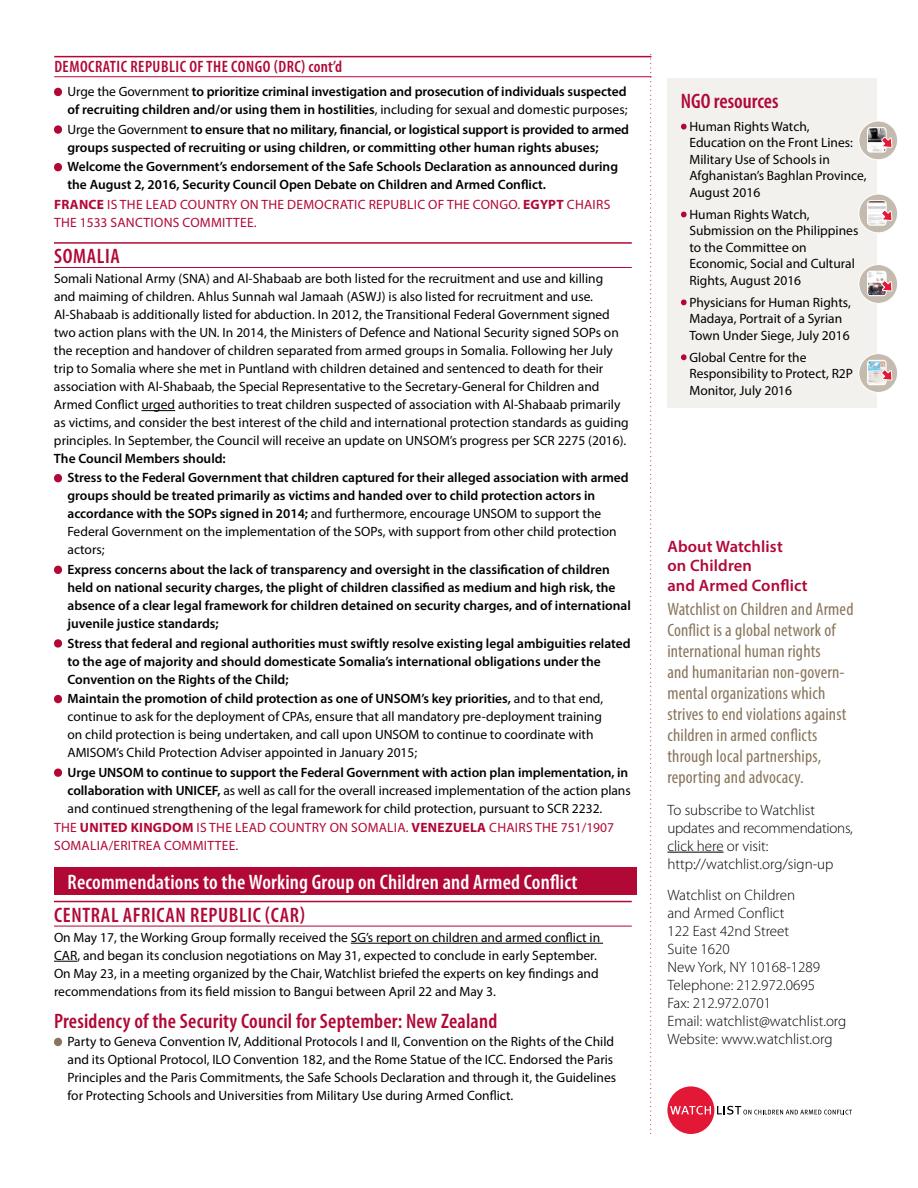
<style>
.page{position:relative;width:918px;height:1188px;background:#fff}
.page>*{position:absolute;margin:0;border:0;box-sizing:border-box;transform-origin:0 0}
.t1{font:600 condensed 21px "Myriad Pro";letter-spacing:.01em;color:#fff}
.t2{font:600 condensed 21px "Myriad Pro";letter-spacing:.01em;color:#b10836}
.t3{font:600 condensed 21px "Myriad Pro";letter-spacing:.03em;color:#b10836}
.t4{font:condensed 18px/21px "Myriad Pro";letter-spacing:.01em;color:#88755b}
.t5{font:600 16.5px/19.5px "Myriad Pro";letter-spacing:.01em;color:#b10836}
.t6{font:600 condensed 16.5px "Myriad Pro";letter-spacing:.03em;color:#b10836}
.t7{font:300 15px/18px "Myriad Pro";color:#000}
.t8{font:13.5px/18px "Myriad Pro";color:#000}
.t9{font:600 13.5px/18px "Myriad Pro";color:#000}
.t10{font:13.5px/18px "Myriad Pro";letter-spacing:.02em;color:#b10836}
.s1{font-weight:400}
.s2{font-weight:700}
.s3{font-weight:600}
</style>
<div class="page">
<div style="left:667px;top:1086px;width:47px;height:48px;background:#e31837;border-radius:50%"></div>
<svg style="left:670px;top:1106px;width:41px;height:9px"></svg>
<svg style="left:717px;top:1106px;width:135px;height:9px"></svg>
<hr style="left:667px;top:852px;width:57px;height:1px;background:#000">
<svg style="left:650px;top:55px;width:1px;height:1079px"></svg>
<div style="left:667px;top:78px;width:210px;height:330px;background:#f3f1ee"></div>
<svg style="left:681px;top:124px;width:6px;height:6px"></svg>
<svg style="left:681px;top:212px;width:6px;height:5px"></svg>
<svg style="left:681px;top:299px;width:6px;height:6px"></svg>
<svg style="left:681px;top:354px;width:6px;height:6px"></svg>
<hr style="left:54px;top:242px;width:578px;height:2px;background:#b10836">
<hr style="left:54px;top:267px;width:578px;height:1px;background:#b10836">
<hr style="left:142px;top:410px;width:33px;height:1px;background:#000">
<hr style="left:54px;top:901px;width:578px;height:1px;background:#b10836">
<hr style="left:54px;top:926px;width:578px;height:1px;background:#b10836">
<hr style="left:351px;top:943px;width:252px;height:1px;background:#000">
<svg style="left:54px;top:961px;width:23px;height:1px"></svg>
<div style="left:54px;top:88px;width:8px;height:8px;background:#b10836;border-radius:50%"></div>
<div style="left:54px;top:125px;width:8px;height:9px;background:#b10836;border-radius:50%"></div>
<div style="left:54px;top:163px;width:8px;height:8px;background:#b10836;border-radius:50%"></div>
<div style="left:54px;top:474px;width:8px;height:8px;background:#b10836;border-radius:50%"></div>
<div style="left:54px;top:566px;width:8px;height:8px;background:#b10836;border-radius:50%"></div>
<div style="left:54px;top:639px;width:8px;height:9px;background:#b10836;border-radius:50%"></div>
<div style="left:54px;top:695px;width:8px;height:8px;background:#b10836;border-radius:50%"></div>
<div style="left:54px;top:769px;width:8px;height:8px;background:#b10836;border-radius:50%"></div>
<div style="left:54px;top:868px;width:582px;height:27px;background:#b10836"></div>
<div style="left:54px;top:1038px;width:8px;height:8px;background:#88755b;border-radius:50%"></div>
<div style="left:859px;top:121px;width:39px;height:39px;background:#c4baad;border-radius:50%"></div>
<div style="left:858px;top:120px;width:40px;height:40px;border:1px solid #fff;border-radius:50%"></div>
<svg style="left:867px;top:120px;width:26px;height:40px"></svg>
<div style="left:859px;top:194px;width:39px;height:39px;background:#c4baad;border-radius:50%"></div>
<div style="left:858px;top:194px;width:40px;height:39px;border:1px solid #fff;border-radius:50%"></div>
<svg style="left:867px;top:194px;width:26px;height:39px"></svg>
<div style="left:859px;top:265px;width:39px;height:38px;background:#c4baad;border-radius:50%"></div>
<div style="left:858px;top:264px;width:40px;height:40px;border:1px solid #fff;border-radius:50%"></div>
<svg style="left:867px;top:264px;width:26px;height:40px"></svg>
<hr style="left:54px;top:56px;width:597px;height:1px;background:#b10836">
<hr style="left:54px;top:76px;width:597px;height:1px;background:#b10836">
<div style="left:859px;top:354px;width:39px;height:38px;background:#c4baad;border-radius:50%"></div>
<div style="left:858px;top:353px;width:40px;height:40px;border:1px solid #fff;border-radius:50%"></div>
<svg style="left:867px;top:353px;width:26px;height:40px"></svg>
<p class="t6" style="left:54px;top:58px;width:289px">Democratic Republic of the Congo (DRC) cont’d</p>
<p class="t9" style="left:67px;top:82px;width:562px"><span class="s1">Urge the Government</span> to prioritize criminal investigation and prosecution of individuals suspected of recruiting children and/or using them in hostilities<span class="s1">, including for sexual and domestic purposes;</span></p>
<p class="t9" style="left:67px;top:120px;width:563px"><span class="s1">Urge the Government</span> to ensure that no military, financial, or logistical support is provided to armed groups suspected of recruiting or using children, or committing other human rights abuses;</p>
<p class="t9" style="left:67px;top:157px;width:552px">Welcome the Government’s endorsement of the Safe Schools Declaration as announced during the August 2, 2016, Security Council Open Debate on Children and Armed Conflict.</p>
<p class="t10" style="left:54px;top:195px;width:545px"><span class="s2">FRANCE</span> is the lead country on the Democratic Republic of the Congo. <span class="s2">EGYPT</span> chairs the 1533 Sanctions Commi</p>
<p class="t10" style="left:226px;top:213px;width:32px">ttee.</p>
<h1 class="t3" style="left:54px;top:245px;width:66px">Somalia</h1>
<p class="t8" style="left:54px;top:270px;width:576px">Somali National Army (SNA) and Al-Shabaab are both listed for the recruitment and use and killing<br>and maiming of children. Ahlus Sunnah wal Jamaah (ASWJ) is also listed for recruitment and use.<br>Al-Shabaab is additionally listed for abduction. In 2012, the Transitional Federal Government signed two action plans with the UN. In 2014, the Ministers of Defence and National Security signed SOPs on the reception and handover of children separated from armed groups in Somalia. Following her July trip to Somalia where she met in Puntland with children detained and sentenced to death for their association with Al-Shabaab, the Special Representative to the Secretary-General for Children and Armed Conflict urged authorities to treat children suspected of association with Al-Shabaab primarily as victims, and consider the best interest of the child and international protection standards as guiding principles. In September, the Council will receive an update on UNSOM’s progress per SCR 2275 (2016).</p>
<p class="t9" style="left:67px;top:449px;width:563px;text-indent:-13px">The Council Members should:<br>Stress to the Federal Government that children captured for their alleged association with armed groups should be treated primarily as victims and handed over to child protection actors in accordance with the SOPs signed in 2014; <span class="s1">and furthermore, encourage UNSOM to support the Federal Government on the implementation of the SOPs, with support from other child protection actors;</span></p>
<p class="t9" style="left:67px;top:560px;width:565px">Express concerns about the lack of transparency and oversight in the classification of children held on national security charges, the plight of children classified as medium and high risk, the absence of a clear legal framework for children detained on security charges, and of international juvenile justice standards;</p>
<p class="t9" style="left:67px;top:634px;width:565px">Stress that federal and regional authorities must swiftly resolve existing legal ambiguities related to the age of majority and should domesticate Somalia’s international obligations under the<br>Convention on the Rights of the Child;</p>
<p class="t8" style="left:67px;top:689px;width:537px"><span class="s3">Maintain the promotion of child protection as one of UNSOM’s key priorities,</span> and to that end, continue to ask for the deployment of CPAs, ensure that all mandatory pre-deployment training on child protection is being undertaken, and call upon UNSOM to continue to coordinate with AMISOM’s Child Protection Adviser appointed in January 2015;</p>
<p class="t8" style="left:67px;top:763px;width:565px"><span class="s3">Urge UNSOM to continue to support the Federal Government with action plan implementation, in collaboration with UNICEF,</span> as well as call for the overall increased implementation of the action plans and continued strengthening of the legal framework for child protection, pursuant to SCR 2232.</p>
<p class="t10" style="left:54px;top:819px;width:561px">The <span class="s2">UNITED KINGDOM</span> is the lead country on Somalia. <span class="s2">VENEZU ELA</span> chairs the 751/1907<br>Somalia/Eritrea Commi</p>
<p class="t10" style="left:207px;top:837px;width:32px">ttee.</p>
<h1 class="t1" style="left:68px;top:870px;width:512px">Recommendations to the Working Group on Children and Armed Conflict</h1>
<h1 class="t3" style="left:54px;top:903px;width:253px">Central African Republic (CAR)</h1>
<p class="t8" style="left:54px;top:928px;width:548px">On May 17, the Working Group formally received the SG’s report on children and armed conflict in CAR, and began its conclusion negotiations on May 31, expected to conclude in early September.<br>On May 23, in a meeting organized by the Chair, Watchlist briefed the experts on key findings and recommendations from its field mission to Bangui between April 22 and May 3.</p>
<h1 class="t2" style="left:54px;top:1010px;width:445px">Presidency of the Security Council for September: New Zealand</h1>
<p class="t8" style="left:67px;top:1032px;width:550px;text-indent:-5px">Party to Geneva Convention IV, Additional Protocols I and II, Convention on the Rights of the Child and its Optional Protocol, ILO Convention 182, and the Rome Statue of the ICC. Endorsed the Paris Principles and the Paris Commitments, the Safe Schools Declaration and through it, the Guidelines for Protecting Schools and Universities from Military Use during Armed Conflict.</p>
<h1 class="t3" style="left:681px;top:89px;width:99px">NGO resources</h1>
<p class="t8" style="left:689px;top:118px;width:179px;line-height:16.5px">H uman Rights Watch,<br>Education on the Front Lines:<br>Military Use of Schools in<br>Afghanistan’s Baghlan Province,<br>August 2016</p>
<p class="t8" style="left:689px;top:206px;width:170px;line-height:16.5px">H uman Rights Watch,<br>Submission on the Philippines to the Committee on<br>Economic, Social and Cultural<br>Rights, August 2016</p>
<p class="t8" style="left:689px;top:294px;width:163px;line-height:16.5px">Physicians for Human Rights,<br>Madaya, Portrait of a Syrian<br>Town Under Siege, July 2016</p>
<p class="t8" style="left:689px;top:349px;width:164px;line-height:16.5px">Global Centre for the<br>Responsibility to Protect, R2P<br>Monitor, July 2016</p>
<p class="t5" style="left:667px;top:536px;width:142px">About Watchlist<br>on Children<br>and Armed Conflict</p>
<p class="t4" style="left:667px;top:598px;width:188px">Watchlist on Children and Armed<br>Conflict is a global network of international human rights<br>and humanitarian non-govern&shy;mental organizations which strives to end violations against children in armed conflicts through local partnerships, reporting and advocacy.</p>
<p class="t7" style="left:667px;top:801px;width:187px">To subscribe to Watchlist updates and recommendations, click here or visit: http://watchlist.org/sign-up</p>
<p class="t7" style="left:667px;top:886px;width:181px">Watchlist on Children<br>and Armed Conflict<br>122 East 42nd Street<br>Suite 1620<br>New York, NY 10168-1289<br>Telephone: 212.972.0695<br>Fax: 212.972.0701<br>Email: watchlist@watchlist.org<br>Website: www.watchlist.org</p>
</div>
